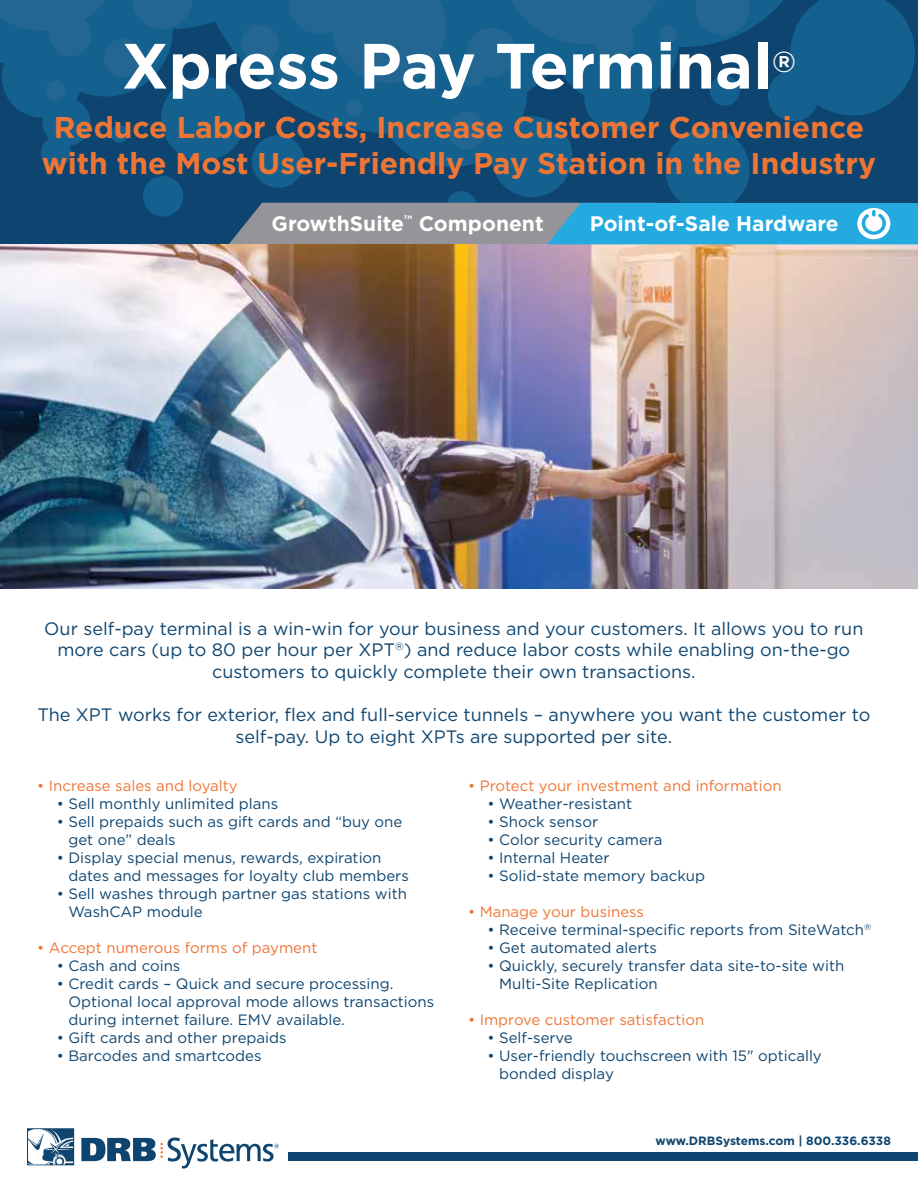
<style>
.page{position:relative;width:918px;height:1188px;background:#fff}
.page>*{position:absolute;margin:0;border:0;box-sizing:border-box;transform-origin:0 0}
.t1{font:700 63.75px "Gotham";color:#fff}
.t2{font:700 30px/36px "Gotham";color:#ef7535;text-align:center}
.t3{font:700 21px "Gotham";color:#fff}
.t4{font:18px/21.6px "Gotham";color:#0e4570;text-align:center}
.t5{font:15px/18px "Gotham";color:#0e4570}
.t6{font:15px "Gotham";color:#ef7535}
.t7{font:700 12px "Gotham";color:#0e4570}
</style>
<div class="page">
<svg style="left:27px;top:1128px;width:47px;height:37px"></svg>
<svg style="left:81px;top:1138px;width:198px;height:31px"></svg>
<div style="left:288px;top:1152px;width:630px;height:9px;background:#0e4570"></div>
<div style="left:0;top:0;width:918px;height:244px;background:#0e4570"></div>
<svg style="left:814px;top:0;width:101px;height:116px;background:#135d8a"></svg>
<svg style="left:41px;top:0;width:773px;height:197px"></svg>
<div style="left:161px;top:77px;width:84px;height:84px;background:#14618f;border-radius:50%"></div>
<div style="left:666px;top:128px;width:84px;height:84px;background:#14618f;border-radius:50%"></div>
<div style="left:252px;top:135px;width:52px;height:53px;background:#14618f;border-radius:50%"></div>
<div style="left:143px;top:176px;width:40px;height:41px;background:#14618f;border-radius:50%"></div>
<div style="left:447px;top:191px;width:30px;height:30px;background:linear-gradient(to right,#146391,#135c8a);border-radius:50%"></div>
<svg style="left:0;top:0;width:749px;height:149px;fill:#14618f"></svg>
<img style="left:0;top:244px;width:918px;height:345px">
<svg style="left:229px;top:203px;width:689px;height:41px;background:#5c9fbd"></svg>
<h1 class="t1" style="left:122px;top:29px;width:676px">Xpress Pay Terminal<sup>®</sup></h1>
<h2 class="t2" style="left:42px;top:109px;width:836px">Reduce Labor Costs, Increase Customer Convenience with the Most User-Friendly Pay Station in the Industry</h2>
<h3 class="t3" style="left:272px;top:212px;width:274px">GrowthSuite<sup>™</sup> Component</h3>
<h3 class="t3" style="left:590px;top:212px;width:251px">Point-of-Sale Hardware</h3>
<p class="t4" style="left:44px;top:617px;width:821px">Our self-pay terminal is a win-win for your business and your customers. It allows you to run more cars (up to 80 per hour per XPT<sup>®</sup>) and reduce labor costs while enabling on-the-go customers to quickly complete their own transactions.</p>
<p class="t4" style="left:37px;top:703px;width:834px">The XPT works for exterior, flex and full-service tunnels – anywhere you want the customer to self-pay. Up to eight XPTs are supported per site.</p>
<p class="t6" style="left:37px;top:778px;width:202px">• Increase sales and loyalty</p>
<p class="t5" style="left:57px;top:795px;width:223px">• Sell monthly unlimited plans</p>
<p class="t5" style="left:68px;top:813px;width:335px;text-indent:-12px">• Sell prepaids such as gift cards and “buy one get one” deals</p>
<p class="t5" style="left:68px;top:849px;width:342px;text-indent:-12px">• Display special menus, rewards, expiration dates and messages for loyalty club members</p>
<p class="t5" style="left:68px;top:885px;width:340px;text-indent:-12px">• Sell washes through partner gas stations with<br>WashCAP module</p>
<p class="t6" style="left:37px;top:940px;width:282px">• Accept numerous forms of payment</p>
<p class="t5" style="left:57px;top:957px;width:125px">• Cash and coins</p>
<p class="t5" style="left:68px;top:975px;width:367px;text-indent:-12px">• Credit cards – Quick and secure processing.<br>Optional local approval mode allows transactions during internet failure. EMV available.</p>
<p class="t5" style="left:57px;top:1029px;width:231px">• Gift cards and other prepaids</p>
<p class="t5" style="left:57px;top:1047px;width:206px">• Barcodes and smartcodes</p>
<p class="t6" style="left:468px;top:778px;width:315px">• Protect your investment and information</p>
<p class="t5" style="left:487px;top:795px;width:146px">• Weather-resistant</p>
<p class="t5" style="left:487px;top:813px;width:112px">• Shock sensor</p>
<p class="t5" style="left:487px;top:831px;width:176px">• Color security camera</p>
<p class="t5" style="left:487px;top:849px;width:124px">• Internal Heater</p>
<p class="t5" style="left:487px;top:867px;width:219px">• Solid-state memory backup</p>
<p class="t6" style="left:468px;top:904px;width:178px">• Manage your business</p>
<p class="t5" style="left:487px;top:921px;width:385px">• Receive terminal-specific reports from SiteWatch<sup>®</sup></p>
<p class="t5" style="left:488px;top:939px;width:171px">• Get automated alerts</p>
<p class="t5" style="left:499px;top:957px;width:347px;text-indent:-12px">• Quickly, securely transfer data site-to-site with<br>Multi-Site Replication</p>
<p class="t6" style="left:468px;top:1012px;width:238px">• Improve customer satisfaction</p>
<p class="t5" style="left:488px;top:1029px;width:87px">• Self-serve</p>
<p class="t5" style="left:499px;top:1047px;width:324px;text-indent:-12px">• User-friendly touchscreen with 15" optically bonded display</p>
<p class="t7" style="left:656px;top:1133px;width:237px">www.DRBSystems.com | 800.336.6338</p>
</div>
